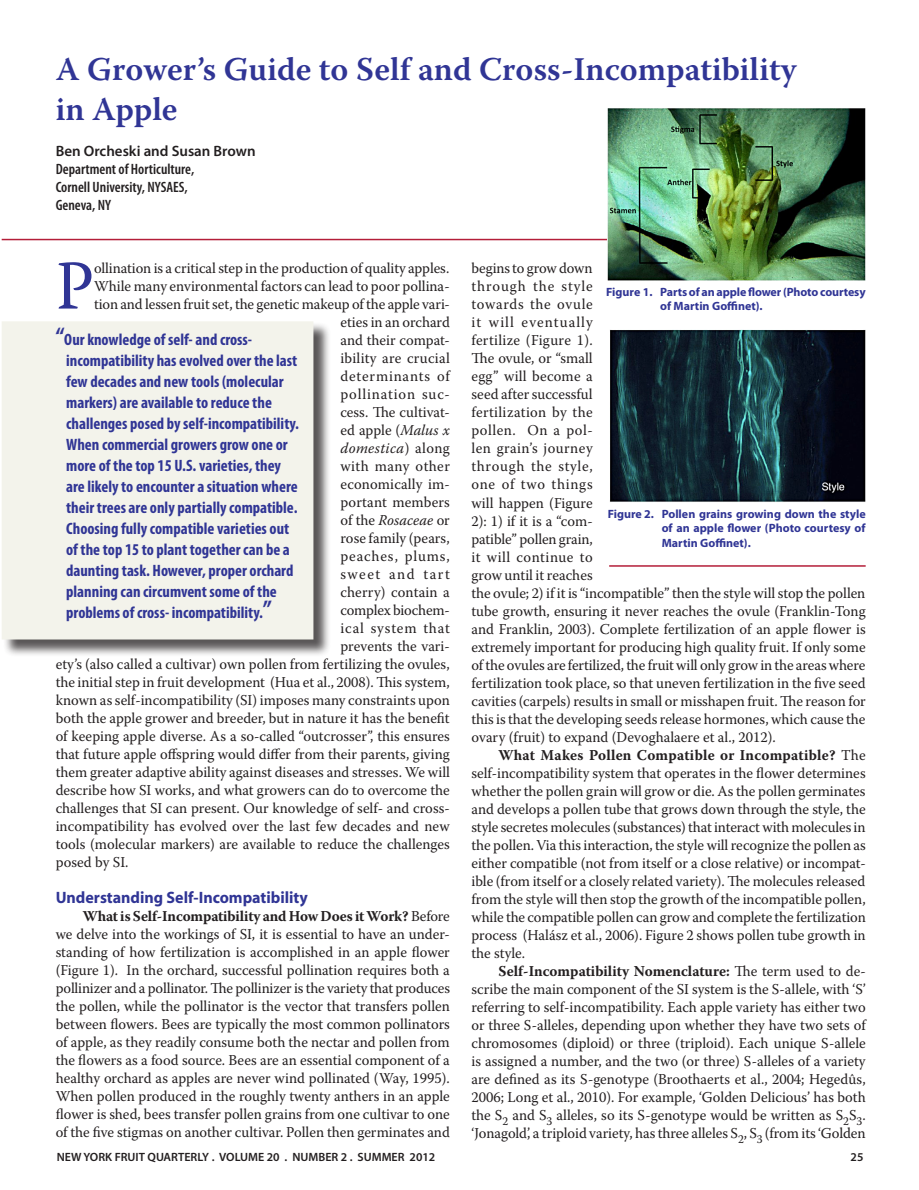
<style>
.page{position:relative;width:919px;height:1190px;background:#fff}
.page>*{position:absolute;margin:0;border:0;box-sizing:border-box;transform-origin:0 0}
.t1{font:69.6px "Warnock Pro";color:#303595}
.Body_Text{font:600 33px "Warnock Pro";color:#303595}
.t2{font:700 condensed 16.5px/21px "Myriad Pro";color:#303595}
.t3{font:700 16.5px "Myriad";color:#303595}
.t4{font:15px/18px "Warnock Pro";color:#231f20;text-align:justify}
.t5{font:600 condensed 15px "Myriad Pro";color:#231f20}
.t6{font:15px "Warnock Pro";letter-spacing:.055em;color:#231f20}
.t7{font:600 15px "Myriad Pro";color:#231f20}
.t8{font:15px "Warnock Pro";letter-spacing:.06em;color:#231f20}
.t9{font:italic 15px "Warnock Pro";letter-spacing:.025em;color:#231f20}
.t10{font:italic 15px "Warnock Pro";color:#231f20}
.t11{font:15px "Warnock Pro";letter-spacing:.03em;color:#231f20}
.t12{font:15px "Warnock Pro";letter-spacing:.1em;color:#231f20}
.t13{font:700 12px/14.4px "Myriad Pro";color:#303595}
.t14{font:600 12px "Myriad Pro";color:#231f20}
.s1{font-style:italic}
.s2{font-style:normal}
.s3{font-weight:700}
.s4{font-size:25.5px}
</style>
<div class="page">
<div style="left:3px;top:322px;width:328px;height:335px;background:#231f20;opacity:.75"></div>
<div style="left:2px;top:321px;width:311px;height:318px;background:#f3f3eb"></div>
<hr style="left:2px;top:239px;width:864px;height:1px;background:#b41e39">
<img style="left:608px;top:108px;width:258px;height:172px">
<img style="left:610px;top:330px;width:256px;height:172px">
<hr style="left:609px;top:565px;width:257px;height:1px;background:#b41e39">
<p class="Body_Text" style="left:56px;top:49px;width:742px">A Grower’s Guide to Self and Cross-Incompatibility</p>
<p class="Body_Text" style="left:56px;top:89px;width:123px">in Apple</p>
<p class="t7" style="left:56px;top:141px;width:201px">Ben Orcheski and Susan Brown</p>
<p class="t5" style="left:56px;top:160px;width:140px">Department of Horticulture,</p>
<p class="t5" style="left:56px;top:178px;width:133px">Cornell University, NYSAES,</p>
<p class="t5" style="left:56px;top:196px;width:57px">Geneva, NY</p>
<p class="t1" style="left:56px;top:244px;width:40px">P</p>
<p class="t4" style="left:94px;top:258px;width:357px">ollination is a critical step in the production of quality apples.</p>
<p class="t4" style="left:94px;top:276px;width:357px">While many environmental factors can lead to poor pollina-</p>
<p class="t4" style="left:94px;top:294px;width:357px">tion and lessen fruit set, the genetic makeup of the apple vari-</p>
<p class="t4" style="left:340px;top:312px;width:111px">eties in an orchard</p>
<p class="t4" style="left:340px;top:330px;width:111px">and their compat-</p>
<p class="t4" style="left:340px;top:348px;width:111px">ibility are crucial</p>
<p class="t6" style="left:340px;top:366px;width:111px">determinants of</p>
<p class="t8" style="left:340px;top:384px;width:111px">pollination suc-</p>
<p class="t4" style="left:340px;top:402px;width:111px">cess. The cultivat-</p>
<p class="t4" style="left:340px;top:420px;width:111px">ed apple (<span class="s1">Malus x</span></p>
<p class="t9" style="left:340px;top:438px;width:111px">domestica<span class="s2">) along</span></p>
<p class="t11" style="left:340px;top:456px;width:111px">with many other</p>
<p class="t4" style="left:340px;top:474px;width:111px">economically im-</p>
<p class="t4" style="left:340px;top:492px;width:111px">portant members</p>
<p class="t10" style="left:340px;top:510px;width:111px"><span class="s2">of the</span> Rosaceae <span class="s2">or</span></p>
<p class="t4" style="left:340px;top:528px;width:111px">rose family (pears,</p>
<p class="t6" style="left:340px;top:546px;width:111px">peaches, plums,</p>
<p class="t12" style="left:340px;top:564px;width:111px">sweet and tart</p>
<p class="t4" style="left:340px;top:582px;width:111px">cherry) contain a</p>
<p class="t4" style="left:340px;top:600px;width:111px">complex biochem-</p>
<p class="t6" style="left:340px;top:618px;width:111px">ical system that</p>
<p class="t4" style="left:340px;top:636px;width:111px">prevents the vari-</p>
<p class="t4" style="left:56px;top:654px;width:396px">ety’s (also called a cultivar) own pollen from fertilizing the ovules,</p>
<p class="t4" style="left:56px;top:672px;width:395px">the initial step in fruit development (Hua et al., 2008). This system,</p>
<p class="t4" style="left:56px;top:690px;width:396px">known as self-incompatibility (SI) imposes many constraints upon</p>
<p class="t4" style="left:56px;top:708px;width:396px">both the apple grower and breeder, but in nature it has the benefit</p>
<p class="t4" style="left:56px;top:726px;width:396px">of keeping apple diverse. As a so-called “outcrosser”, this ensures</p>
<p class="t4" style="left:56px;top:744px;width:396px">that future apple offspring would differ from their parents, giving</p>
<p class="t4" style="left:56px;top:762px;width:396px">them greater adaptive ability against diseases and stresses. We will</p>
<p class="t4" style="left:56px;top:780px;width:396px">describe how SI works, and what growers can do to overcome the</p>
<p class="t4" style="left:56px;top:798px;width:396px">challenges that SI can present. Our knowledge of self- and cross-</p>
<p class="t4" style="left:56px;top:816px;width:396px">incompatibility has evolved over the last few decades and new</p>
<p class="t4" style="left:56px;top:834px;width:396px">tools (molecular markers) are available to reduce the challenges</p>
<p class="t4" style="left:56px;top:852px;width:74px">posed by SI.</p>
<p class="t3" style="left:56px;top:888px;width:254px">Understanding Self-Incompatibility</p>
<p class="t4" style="left:56px;top:906px;width:396px;text-indent:27px"><span class="s3">What is Self-Incompatibility and How Does it Work?</span> Before we delve into the workings of SI, it is essential to have an under&shy;standing of how fertilization is accomplished in an apple flower (Figure 1). In the orchard, successful pollination requires both a pollinizer and a pollinator. The pollinizer is the variety that produces the pollen, while the pollinator is the vector that transfers pollen between flowers. Bees are typically the most common pollinators of apple, as they readily consume both the nectar and pollen from the flowers as a food source. Bees are an essential component of a healthy orchard as apples are never wind pollinated (Way, 1995).<br>When pollen produced in the roughly twenty anthers in an apple flower is shed, bees transfer pollen grains from one cultivar to one of the five stigmas on another cultivar. Pollen then germinates and</p>
<p class="t2" style="left:66px;top:329px;width:234px;text-indent:-10px"><span class="s4">“</span>Our knowledge of self- and cross&shy;incompatibility has evolved over the last few decades and new tools (molecular markers) are available to reduce the challenges posed by self-incompatibility.<br>When commercial growers grow one or more of the top 15 U.S. varieties, they are likely to encounter a situation where their trees are only partially compatible.<br>Choosing fully compatible varieties out of the top 15 to plant together can be a daunting task. However, proper orchard planning can circumvent some of the problems of cross- incompatibility.<span class="s4">”</span></p>
<p class="t4" style="left:471px;top:259px;width:396px;text-align:left">begins to grow down<br>through the style<br>towards the ovule<br>it will eventually<br>fertilize (Figure 1).<br>The ovule, or “small<br>egg” will become a<br>seed after successful<br>fertilization by the<br>pollen. On a pol-<br>len grain’s journey<br>through the style,<br>one of two things<br>will happen (Figure<br>2): 1) if it is a “com-<br>patible” pollen grain,<br>it will continue to<br>grow until it reaches<br>the ovule; 2) if it is “incompatible” then the style will stop the pollen tube growth, ensuring it never reaches the ovule (Franklin-Tong and Franklin, 2003). Complete fertilization of an apple flower is extremely important for producing high quality fruit. If only some of the ovules are fertilized, the fruit will only grow in the areas where fertilization took place, so that uneven fertilization in the five seed cavities (carpels) results in small or misshapen fruit. The reason for this is that the developing seeds release hormones, which cause the ovary (fruit) to expand (Devoghalaere et al., 2012).</p>
<p class="t4" style="left:471px;top:745px;width:396px;text-indent:27px"><span class="s3">What Makes Pollen Compatible or Incompatible?</span> The self-incompatibility system that operates in the flower determines whether the pollen grain will grow or die. As the pollen germinates and develops a pollen tube that grows down through the style, the style secretes molecules (substances) that interact with molecules in the pollen. Via this interaction, the style will recognize the pollen as either compatible (not from itself or a close relative) or incompat&shy;ible (from itself or a closely related variety). The molecules released from the style will then stop the growth of the incompatible pollen, while the compatible pollen can grow and complete the fertilization process (Halász et al., 2006). Figure 2 shows pollen tube growth in the style.</p>
<p class="t4" style="left:471px;top:961px;width:396px;text-indent:27px"><span class="s3">Self-Incompatibility Nomenclature:</span> The term used to de&shy;scribe the main component of the SI system is the S-allele, with ‘S’ referring to self-incompatibility. Each apple variety has either two or three S-alleles, depending upon whether they have two sets of chromosomes (diploid) or three (triploid). Each unique S-allele is assigned a number, and the two (or three) S-alleles of a variety are defined as its S-genotype (Broothaerts et al., 2004; Hegedûs, 2006; Long et al., 2010). For example, ‘Golden Delicious’ has both the S<sub>2</sub> and S<sub>3</sub> alleles, so its S-genotype would be written as S<sub>2</sub>S<sub>3</sub>. ‘Jonagold’, a triploid variety, has three alleles S<sub>2</sub>, S<sub>3</sub> (from its ‘Golden</p>
<p class="t13" style="left:660px;top:284px;width:207px;text-indent:-54px">Figure 1. Partsof anappleflower(Photocourtesy of Martin Goffinet).</p>
<p class="t13" style="left:662px;top:506px;width:206px;text-align:justify;text-indent:-54px">Figure 2. Pollen grains growing down the style of an apple flower (Photo courtesy of Martin Goffinet).</p>
<p class="t14" style="left:57px;top:1149px;width:380px">NEW YORK FRUIT QUARTERLY . VOLUME 20 . NUMBER 2 . SUMMER 2012</p>
<p class="t14" style="left:851px;top:1149px;width:14px">25</p>
</div>
